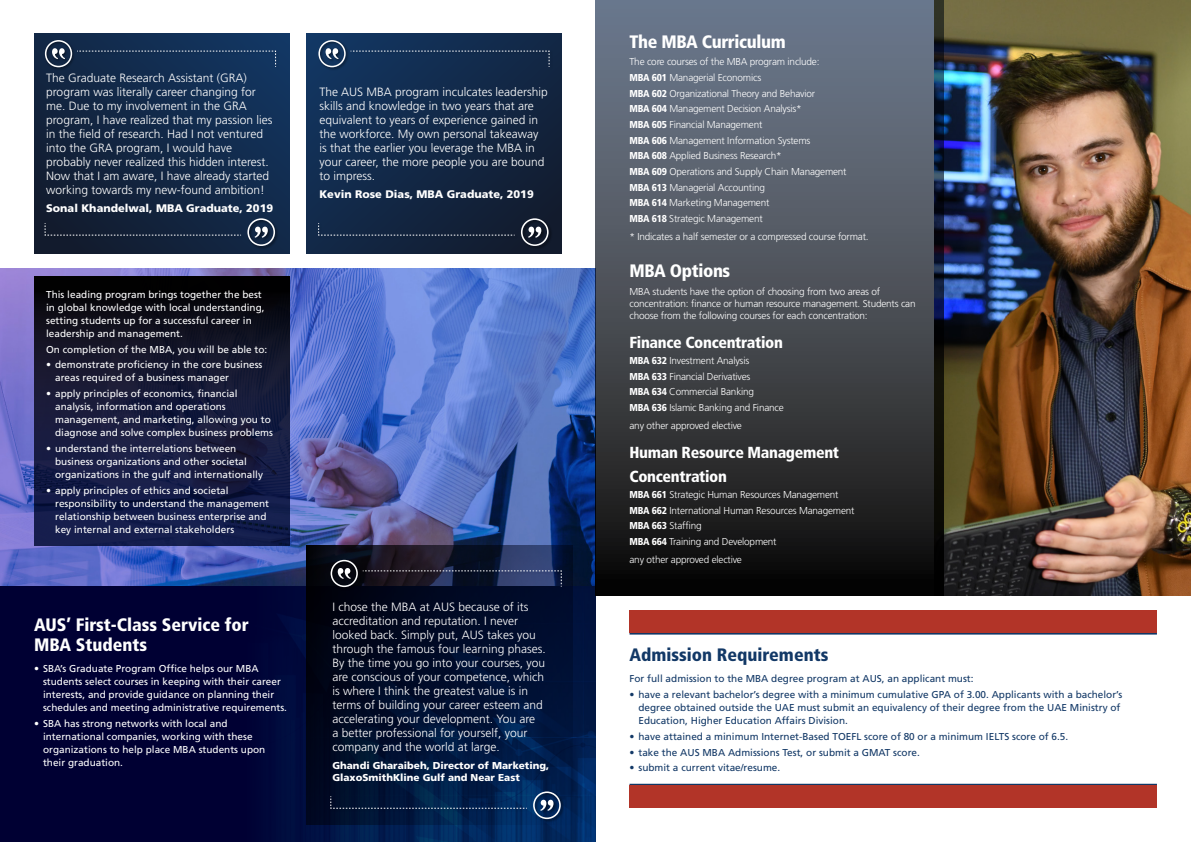
<style>
.page{position:relative;width:1191px;height:842px;background:#fff}
.page>*{position:absolute;margin:0;border:0;box-sizing:border-box;transform-origin:0 0}
.t1{font:900 condensed 18px/20px "Frutiger";letter-spacing:-.005em;color:#fff}
.t2{font:900 condensed 18px "Frutiger";color:#123866}
.t3{font:900 condensed 16px/24px "Frutiger";letter-spacing:-.02em;color:#fff}
.t4{font:300 12px/14px "Frutiger";color:#fff}
.t5{font:900 11px "Frutiger";color:#fff}
.t6{font:10px/13px "Frutiger";color:#fff}
.t7{font:300 10px/15.7px "Frutiger";letter-spacing:-.02em;color:#fff}
.t8{font:10px/13px "Frutiger";color:#123866}
.t9{font:900 10px/12px "Frutiger";color:#fff}
.s1{font-weight:900;font-stretch:condensed}
</style>
<div class="page">
<svg style="left:34px;top:34px;width:255px;height:219px;background:#122746"></svg>
<svg style="left:306px;top:34px;width:255px;height:219px;background:#112847"></svg>
<img style="left:0;top:269px;width:595px;height:318px">
<div style="left:0;top:587px;width:595px;height:255px;background:#003"></div>
<img style="left:276px;top:587px;width:319px;height:255px">
<svg style="left:34px;top:276px;width:255px;height:270px;background:#121633"></svg>
<img style="left:943px;top:0;width:248px;height:595px">
<svg style="left:595px;top:0;width:348px;height:595px;background:#434850"></svg>
<hr style="left:629px;top:633px;width:528px;height:2px;background:#123866">
<div style="left:629px;top:610px;width:527px;height:23px;background:#b23428"></div>
<hr style="left:629px;top:784px;width:528px;height:2px;background:#123866">
<div style="left:629px;top:786px;width:527px;height:22px;background:#b23428"></div>
<svg style="left:306px;top:546px;width:266px;height:279px"></svg>
<div style="left:44px;top:39px;width:235px;height:32px;background:#000;opacity:.5"></div>
<svg style="left:45px;top:40px;width:231px;height:27px;background:#1d385a"></svg>
<div style="left:330px;top:559px;width:235px;height:32px;background:#000;opacity:.5"></div>
<svg style="left:330px;top:560px;width:232px;height:27px;background:#252941"></svg>
<div style="left:318px;top:39px;width:235px;height:32px;background:#000;opacity:.5"></div>
<svg style="left:318px;top:40px;width:232px;height:27px;background:#1d375a"></svg>
<div style="left:44px;top:218px;width:235px;height:32px;background:#000;opacity:.5"></div>
<svg style="left:247px;top:218px;width:28px;height:28px"></svg>
<svg style="left:45px;top:223px;width:196px;height:13px;background:#1b2940"></svg>
<div style="left:330px;top:791px;width:234px;height:32px;background:#000;opacity:.5"></div>
<svg style="left:533px;top:791px;width:28px;height:28px"></svg>
<svg style="left:330px;top:796px;width:197px;height:13px;background:#0a264c"></svg>
<div style="left:318px;top:218px;width:234px;height:32px;background:#000;opacity:.5"></div>
<svg style="left:521px;top:218px;width:27px;height:28px"></svg>
<svg style="left:318px;top:223px;width:197px;height:13px;background:#1b2b44"></svg>
<p class="t4" style="left:46px;top:71px;width:228px">The Graduate Research Assistant (GRA) program was literally career changing for me. Due to my involvement in the GRA program, I have realized that my passion lies in the field of research. Had I not ventured into the GRA program, I would have probably never realized this hidden interest.<br>Now that I am aware, I have already started working towards my new-found ambition!</p>
<p class="t5" style="left:46px;top:202px;width:228px">Sonal Khandelwal, MBA Graduate, 2019</p>
<p class="t6" style="left:46px;top:288px;width:220px">This leading program brings together the best in global knowledge with local understanding, setting students up for a successful career in leadership and management.</p>
<p class="t6" style="left:46px;top:343px;width:223px">On completion of the MBA, you will be able to:</p>
<p class="t6" style="left:55px;top:358px;width:209px;text-indent:-9px">• demonstrate proficiency in the core business areas required of a business manager</p>
<p class="t6" style="left:55px;top:387px;width:219px;text-indent:-9px">• apply principles of economics, financial analysis, information and operations management, and marketing, allowing you to diagnose and solve complex business problems</p>
<p class="t6" style="left:55px;top:442px;width:209px;text-indent:-9px">• understand the interrelations between business organizations and other societal organizations in the gulf and internationally</p>
<p class="t6" style="left:55px;top:484px;width:215px;text-indent:-9px">• apply principles of ethics and societal responsibility to understand the management relationship between business enterprise and key internal and external stakeholders</p>
<h1 class="t1" style="left:34px;top:614px;width:216px">AUS’ First-Class Service for<br>MBA Students</h1>
<p class="t6" style="left:43px;top:662px;width:245px;text-indent:-9px">• SBA’s Graduate Program Office helps our MBA students select courses in keeping with their career interests, and provide guidance on planning their schedules and meeting administrative requirements.</p>
<p class="t6" style="left:43px;top:717px;width:224px;text-indent:-9px">• SBA has strong networks with local and international companies, working with these organizations to help place MBA students upon their graduation.</p>
<p class="t4" style="left:319px;top:85px;width:230px">The AUS MBA program inculcates leadership skills and knowledge in two years that are equivalent to years of experience gained in the workforce. My own personal takeaway is that the earlier you leverage the MBA in your career, the more people you are bound to impress.</p>
<p class="t5" style="left:319px;top:188px;width:216px">Kevin Rose Dias, MBA Graduate, 2019</p>
<p class="t4" style="left:332px;top:600px;width:215px">I chose the MBA at AUS because of its accreditation and reputation. I never looked back. Simply put, AUS takes you through the famous four learning phases.<br>By the time you go into your courses, you are conscious of your competence, which is where I think the greatest value is in terms of building your career esteem and accelerating your development. You are<br>a better professional for yourself, your company and the world at large.</p>
<p class="t9" style="left:332px;top:759px;width:218px">Ghandi Gharaibeh, Director of Marketing,<br>GlaxoSmithKline Gulf and Near East</p>
<h1 class="t1" style="left:629px;top:31px;width:158px">The MBA Curriculum</h1>
<p class="t7" style="left:629px;top:54px;width:219px">The core courses of the MBA program include:<br><span class="s1">MBA 601</span> Managerial Economics<br><span class="s1">MBA 602</span> Organizational Theory and Behavior<br><span class="s1">MBA 604</span> Management Decision Analysis*<br><span class="s1">MBA 605</span> Financial Management<br><span class="s1">MBA 606</span> Management Information Systems<br><span class="s1">MBA 608</span> Applied Business Research*<br><span class="s1">MBA 609</span> Operations and Supply Chain Management <span class="s1">MBA 613</span> Managerial Accounting<br><span class="s1">MBA 614</span> Marketing Management<br><span class="s1">MBA 618</span> Strategic Management</p>
<p class="t7" style="left:629px;top:228px;width:240px">* Indicates a half semester or a compressed course format.</p>
<h1 class="t1" style="left:629px;top:261px;width:102px">MBA Options</h1>
<p class="t7" style="left:629px;top:285px;width:287px;line-height:12px">MBA students have the option of choosing from two areas of concentration: finance or human resource management. Students can choose from the following courses for each concentration:</p>
<h2 class="t3" style="left:629px;top:331px;width:155px">Finance Concentration</h2>
<p class="t7" style="left:629px;top:353px;width:156px"><span class="s1">MBA 632</span> Investment Analysis<br><span class="s1">MBA 633</span> Financial Derivatives<br><span class="s1">MBA 634</span> Commercial Banking<br><span class="s1">MBA 636</span> Islamic Banking and Finance</p>
<p class="t7" style="left:629px;top:417px;width:114px">any other approved elective</p>
<h2 class="t3" style="left:629px;top:441px;width:211px">Human Resource Management<br>Concentration</h2>
<p class="t7" style="left:629px;top:487px;width:226px"><span class="s1">MBA 661</span> Strategic Human Resources Management <span class="s1">MBA 662</span> International Human Resources Management <span class="s1">MBA 663</span> Staffing<br><span class="s1">MBA 664</span> Training and Development</p>
<p class="t7" style="left:629px;top:551px;width:114px">any other approved elective</p>
<h1 class="t2" style="left:629px;top:643px;width:200px">Admission Requirements</h1>
<p class="t8" style="left:629px;top:672px;width:345px">For full admission to the MBA degree program at AUS, an applicant must:</p>
<p class="t8" style="left:638px;top:688px;width:485px;text-indent:-9px">• have a relevant bachelor’s degree with a minimum cumulative GPA of 3.00. Applicants with a bachelor’s degree obtained outside the UAE must submit an equivalency of their degree from the UAE Ministry of<br>Education, Higher Education Affairs Division.</p>
<p class="t8" style="left:629px;top:730px;width:440px">• have attained a minimum Internet-Based TOEFL score of 80 or a minimum IELTS score of 6.5.</p>
<p class="t8" style="left:629px;top:745px;width:292px">• take the AUS MBA Admissions Test, or submit a GMAT score.</p>
<p class="t8" style="left:629px;top:761px;width:152px">• submit a current vitae/resume.</p>
</div>
